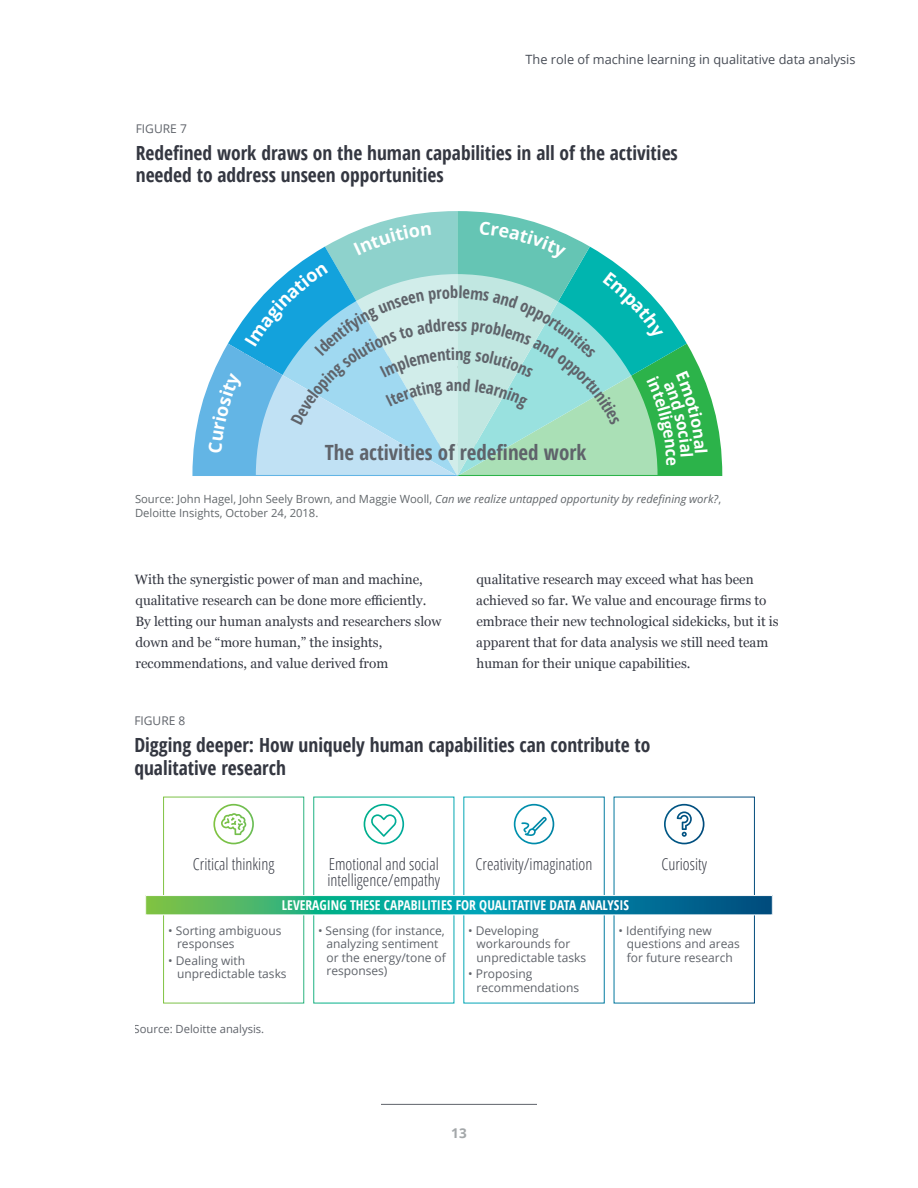
<style>
.page{position:relative;width:918px;height:1188px;background:#fff}
.page>*{position:absolute;margin:0;border:0;box-sizing:border-box;transform-origin:0 0}
.t1{font:700 21px "Open Sans Condensed";color:#5f636a}
.t2{font:700 19.5px/22.5px "Open Sans Condensed";color:#343741}
.t3{font:300 16.5px/16.5px "Open Sans Condensed";color:#343741}
.body-copy{font:13.5px/21px "Georgia";color:#343741}
.t4{font:700 13.5px "Open Sans Condensed";color:#fff}
.t5{font:700 13.5px "Open Sans";color:#a3a7a9}
.t6{font:12.75px "Open Sans";color:#474c55}
.t7{font:12px/13.5px "Open Sans";color:#5f636a}
.t8{font:11.25px/13.5px "Open Sans";color:#62676b}
.t9{font:11.25px "Open Sans";color:#5f636a}
.s1{font-style:italic}
</style>
<div class="page">
<hr style="left:381px;top:1104px;width:156px;height:1px;background:#5f636a">
<svg style="left:163px;top:796px;width:592px;height:208px"></svg>
<svg style="left:147px;top:897px;width:624px;height:16px;background:#16968c"></svg>
<div style="left:145px;top:895px;width:628px;height:20px;border:1px solid #fff"></div>
<svg style="left:192px;top:211px;width:530px;height:265px"></svg>
<p class="t6" style="left:526px;top:50px;width:332px">The role of machine learning in qualitative data analysis</p>
<p class="t7" style="left:136px;top:121px;width:53px">FIGURE 7</p>
<p class="t2" style="left:136px;top:141px;width:544px">Redefined work draws on the human capabilities in all of the activities needed to address unseen opportunities</p>
<p class="t1" style="left:308px;top:345px;width:198px">Implementing solutions</p>
<p class="t1" style="left:308px;top:432px;width:182px">Iterating and learning</p>
<p class="t1" style="left:325px;top:438px;width:263px">The activities of redefined work</p>
<p class="t8" style="left:135px;top:492px;width:588px">Source: John Hagel, John Seely Brown, and Maggie Wooll, <span class="s1">Can we realize untapped opportunity by redefining work?</span>,<br>Deloitte Insights, October 24, 2018.</p>
<p class="body-copy" style="left:135px;top:568px;width:308px">With the synergistic power of man and machine, qualitative research can be done more efficiently.<br>By letting our human analysts and researchers slow down and be “more human,” the insights, recommendations, and value derived from</p>
<p class="body-copy" style="left:476px;top:568px;width:304px">qualitative research may exceed what has been achieved so far. We value and encourage firms to embrace their new technological sidekicks, but it is apparent that for data analysis we still need team human for their unique capabilities.</p>
<p class="t7" style="left:134px;top:714px;width:53px">FIGURE 8</p>
<p class="t2" style="left:134px;top:733px;width:518px">Digging deeper: How uniquely human capabilities can contribute to qualitative research</p>
<p class="t3" style="left:193px;top:855px;width:83px">Critical thinking</p>
<p class="t3" style="left:327px;top:855px;width:114px">Emotional and social intelligence/empathy</p>
<p class="t3" style="left:476px;top:855px;width:118px">Creativity/imagination</p>
<p class="t3" style="left:661px;top:855px;width:47px">Curiosity</p>
<p class="t7" style="left:177px;top:923px;width:106px;text-indent:-9px">• Sorting ambiguous responses</p>
<p class="t7" style="left:177px;top:953px;width:111px;text-indent:-9px">• Dealing with unpredictable tasks</p>
<p class="t4" style="left:282px;top:896px;width:349px">LEVERAGING THESE CAPABILITIES FOR QUALITATIVE DATA ANALYSIS</p>
<p class="t7" style="left:326px;top:923px;width:121px;text-indent:-8px">• Sensing (for instance, analyzing sentiment or the energy/tone of responses)</p>
<p class="t7" style="left:477px;top:923px;width:111px;text-indent:-8px">• Developing workarounds for unpredictable tasks</p>
<p class="t7" style="left:627px;top:923px;width:115px;text-indent:-8px">• Identifying new questions and areas for future research</p>
<p class="t7" style="left:477px;top:967px;width:104px;text-indent:-8px">• Proposing recommendations</p>
<p class="t9" style="left:134px;top:1021px;width:132px">Source: Deloitte analysis.</p>
<p class="t5" style="left:451px;top:1123px;width:17px">13</p>
</div>
